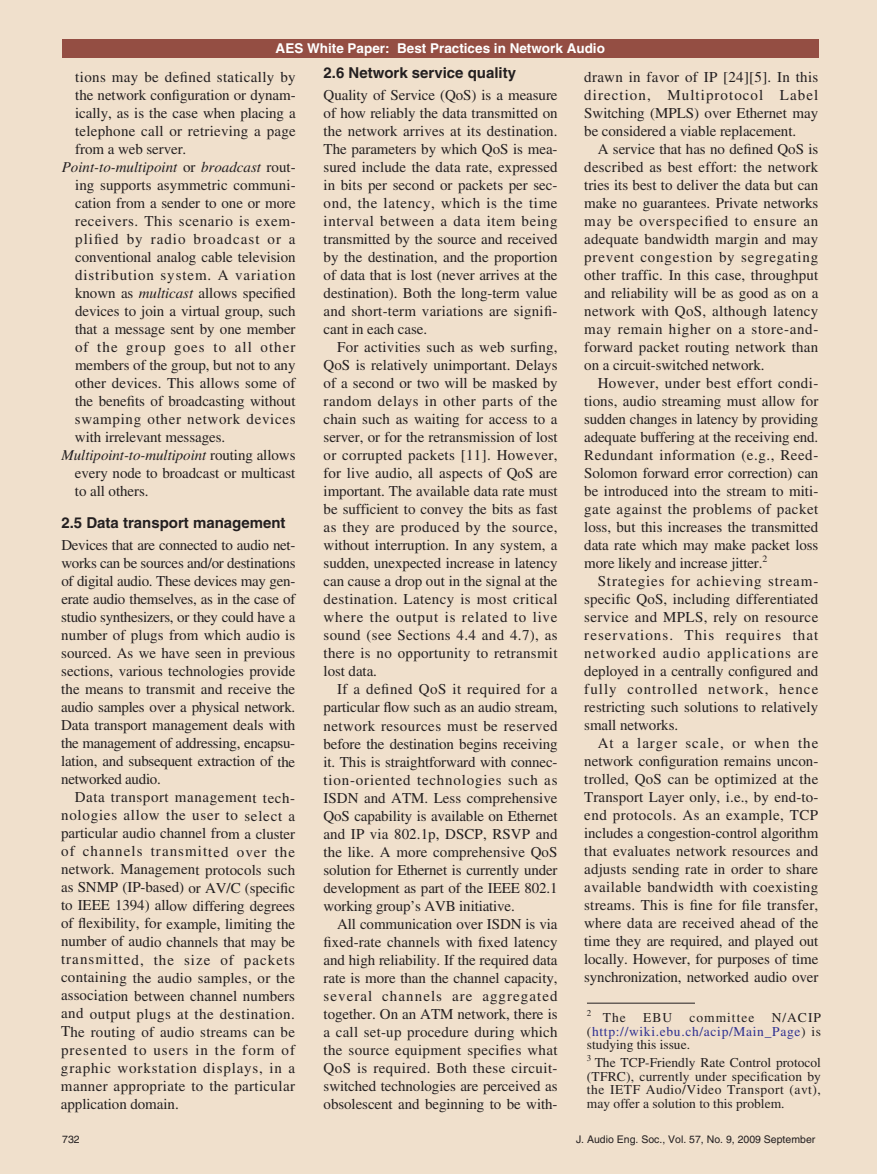
<style>
.page{position:relative;width:877px;height:1174px;background:#fff}
.page>*{position:absolute;margin:0;border:0;box-sizing:border-box;transform-origin:0 0}
.t1{font:15px/18px "Times";letter-spacing:-.005em;color:#231f20;text-align:justify}
.t2{font:italic 15px "Times";color:#231f20}
.t3{font:700 15px "Helvetica";color:#231f20}
.t4{font:15px "Times";letter-spacing:.07em;color:#231f20}
.t5{font:15px "Times";letter-spacing:.015em;color:#231f20}
.t6{font:15px "Times";letter-spacing:.025em;color:#231f20}
.t7{font:15px "Times";letter-spacing:.04em;color:#231f20}
.t8{font:15px "Times";letter-spacing:.06em;color:#231f20}
.t9{font:15px "Times";letter-spacing:.045em;color:#231f20}
.t10{font:13.5px/13.5px "Times";letter-spacing:.04em;color:#231f20;text-align:justify}
.t11{font:13.5px/13.5px "Times";letter-spacing:.05em;color:#2e3092;text-align:justify}
.t12{font:700 13.5px "Helvetica";color:#fff}
.t13{font:13.5px "Times";letter-spacing:.075em;color:#231f20}
.t14{font:10.5px "Helvetica";color:#231f20}
.t15{font:9px "Times";color:#231f20}
.s1{font-style:normal}
.s2{font-style:italic}
.s3{color:#231f20}
</style>
<div class="page">
<div style="left:0;top:0;width:876px;height:1173px;background:#f0e0cc"></div>
<div style="left:62px;top:40px;width:756px;height:18px;background:#944e43"></div>
<hr style="left:587px;top:1002px;width:108px;height:1px;background:#231f20">
<p class="t12" style="left:276px;top:43px;width:331px">AES White Paper: Best Practices in Network Audio</p>
<p class="t6" style="left:75px;top:71px;width:222px">tions may be defined statically by</p>
<p class="t1" style="left:75px;top:87px;width:222px">the network configuration or dynam-</p>
<p class="t1" style="left:75px;top:105px;width:222px">ically, as is the case when placing a</p>
<p class="t5" style="left:75px;top:125px;width:222px">telephone call or retrieving a page</p>
<p class="t1" style="left:75px;top:141px;width:113px">from a web server.</p>
<p class="t2" style="left:62px;top:161px;width:236px">Point-to-multipoint <span class="s1">or</span> broadcast <span class="s1">rout-</span></p>
<p class="t1" style="left:75px;top:177px;width:222px">ing supports asymmetric communi-</p>
<p class="t1" style="left:75px;top:195px;width:222px">cation from a sender to one or more</p>
<p class="t7" style="left:75px;top:215px;width:222px">receivers. This scenario is exem-</p>
<p class="t4" style="left:75px;top:233px;width:222px">plified by radio broadcast or a</p>
<p class="t1" style="left:75px;top:249px;width:222px">conventional analog cable television</p>
<p class="t8" style="left:75px;top:269px;width:222px">distribution system. A variation</p>
<p class="t1" style="left:75px;top:285px;width:222px">known as <span class="s2">multicast</span> allows specified</p>
<p class="t1" style="left:75px;top:303px;width:222px">devices to join a virtual group, such</p>
<p class="t1" style="left:75px;top:321px;width:222px">that a message sent by one member</p>
<p class="t4" style="left:75px;top:341px;width:222px">of the group goes to all other</p>
<p class="t1" style="left:75px;top:357px;width:222px">members of the group, but not to any</p>
<p class="t1" style="left:75px;top:375px;width:222px">other devices. This allows some of</p>
<p class="t1" style="left:75px;top:393px;width:222px">the benefits of broadcasting without</p>
<p class="t9" style="left:75px;top:413px;width:222px">swamping other network devices</p>
<p class="t1" style="left:75px;top:429px;width:152px">with irrelevant messages.</p>
<p class="t2" style="left:61px;top:449px;width:236px">Multipoint-to-multipoint <span class="s1">routing allows</span></p>
<p class="t1" style="left:75px;top:465px;width:222px">every node to broadcast or multicast</p>
<p class="t1" style="left:75px;top:483px;width:75px">to all others.</p>
<p class="t3" style="left:61px;top:517px;width:226px">2.5 Data transport management</p>
<p class="t1" style="left:61px;top:537px;width:236px">Devices that are connected to audio net&shy;works can be sources and/or destinations of digital audio. These devices may gen&shy;erate audio themselves, as in the case of studio synthesizers, or they could have a number of plugs from which audio is sourced. As we have seen in previous sections, various technologies provide the means to transmit and receive the audio samples over a physical network.<br>Data transport management deals with the management of addressing, encapsu&shy;lation, and subsequent extraction of the networked audio.</p>
<p class="t1" style="left:61px;top:789px;width:236px;text-indent:14px">Data transport management tech&shy;nologies allow the user to select a particular audio channel from a cluster of channels transmitted over the network. Management protocols such as SNMP (IP-based) or AV/C (specific to IEEE 1394) allow differing degrees of flexibility, for example, limiting the number of audio channels that may be transmitted, the size of packets containing the audio samples, or the association between channel numbers and output plugs at the destination.<br>The routing of audio streams can be presented to users in the form of graphic workstation displays, in a manner appropriate to the particular application domain.</p>
<p class="t3" style="left:324px;top:67px;width:194px">2.6 Network service quality</p>
<p class="t1" style="left:324px;top:87px;width:236px">Quality of Service (QoS) is a measure of how reliably the data transmitted on the network arrives at its destination.<br>The parameters by which QoS is mea&shy;sured include the data rate, expressed in bits per second or packets per sec&shy;ond, the latency, which is the time interval between a data item being transmitted by the source and received by the destination, and the proportion of data that is lost (never arrives at the destination). Both the long-term value and short-term variations are signifi&shy;cant in each case.</p>
<p class="t1" style="left:324px;top:339px;width:236px;text-indent:14px">For activities such as web surfing, QoS is relatively unimportant. Delays of a second or two will be masked by random delays in other parts of the chain such as waiting for access to a server, or for the retransmission of lost or corrupted packets [11]. However, for live audio, all aspects of QoS are important. The available data rate must be sufficient to convey the bits as fast as they are produced by the source, without interruption. In any system, a sudden, unexpected increase in latency can cause a drop out in the signal at the destination. Latency is most critical where the output is related to live sound (see Sections 4.4 and 4.7), as there is no opportunity to retransmit lost data.</p>
<p class="t1" style="left:324px;top:681px;width:236px;text-indent:14px">If a defined QoS it required for a particular flow such as an audio stream, network resources must be reserved before the destination begins receiving it. This is straightforward with connec&shy;tion-oriented technologies such as ISDN and ATM. Less comprehensive QoS capability is available on Ethernet and IP via 802.1p, DSCP, RSVP and the like. A more comprehensive QoS solution for Ethernet is currently under development as part of the IEEE 802.1 working group’s AVB initiative.</p>
<p class="t1" style="left:324px;top:915px;width:236px;text-indent:14px">All communication over ISDN is via fixed-rate channels with fixed latency and high reliability. If the required data rate is more than the channel capacity, several channels are aggregated together. On an ATM network, there is a call set-up procedure during which the source equipment specifies what QoS is required. Both these circuit&shy;switched technologies are perceived as obsolescent and beginning to be with-</p>
<p class="t1" style="left:584px;top:69px;width:236px">drawn in favor of IP [24][5]. In this direction, Multiprotocol Label Switching (MPLS) over Ethernet may be considered a viable replacement.</p>
<p class="t1" style="left:584px;top:141px;width:236px;text-indent:14px">A service that has no defined QoS is described as best effort: the network tries its best to deliver the data but can make no guarantees. Private networks may be overspecified to ensure an adequate bandwidth margin and may prevent congestion by segregating other traffic. In this case, throughput and reliability will be as good as on a network with QoS, although latency may remain higher on a store-and&shy;forward packet routing network than on a circuit-switched network.</p>
<p class="t1" style="left:584px;top:375px;width:236px;text-indent:14px">However, under best effort condi&shy;tions, audio streaming must allow for sudden changes in latency by providing adequate buffering at the receiving end.<br>Redundant information (e.g., Reed-Solomon forward error correction) can be introduced into the stream to miti&shy;gate against the problems of packet loss, but this increases the transmitted data rate which may make packet loss more likely and increase jitter.<sup>2</sup></p>
<p class="t1" style="left:584px;top:573px;width:236px;text-indent:14px">Strategies for achieving stream&shy;specific QoS, including differentiated service and MPLS, rely on resource reservations. This requires that networked audio applications are deployed in a centrally configured and fully controlled network, hence restricting such solutions to relatively small networks.</p>
<p class="t1" style="left:584px;top:735px;width:236px;text-indent:14px">At a larger scale, or when the network configuration remains uncon&shy;trolled, QoS can be optimized at the Transport Layer only, i.e., by end-to&shy;end protocols. As an example, TCP includes a congestion-control algorithm that evaluates network resources and adjusts sending rate in order to share available bandwidth with coexisting streams. This is fine for file transfer, where data are received ahead of the time they are required, and played out locally. However, for purposes of time synchronization, networked audio over</p>
<p class="t15" style="left:587px;top:1009px;width:6px">2</p>
<p class="t10" style="left:603px;top:1012px;width:25px">The</p>
<p class="t10" style="left:643px;top:1012px;width:31px">EBU</p>
<p class="t13" style="left:689px;top:1012px;width:67px">committee</p>
<p class="t11" style="left:587px;top:1012px;width:236px;text-indent:185px"><span class="s3">N/ACIP (</span>http://wiki.ebu.ch/acip/Main_Page<span class="s3">) is studying this issue.</span></p>
<p class="t15" style="left:587px;top:1054px;width:6px">3</p>
<p class="t10" style="left:587px;top:1057px;width:236px;text-indent:8px">The TCP-Friendly Rate Control protocol (TFRC), currently under specification by the IETF Audio/Video Transport (avt), may offer a solution to this problem.</p>
<p class="t14" style="left:62px;top:1135px;width:19px">732</p>
<p class="t14" style="left:576px;top:1135px;width:241px">J. Audio Eng. Soc., Vol. 57, No. 9, 2009 September</p>
</div>
